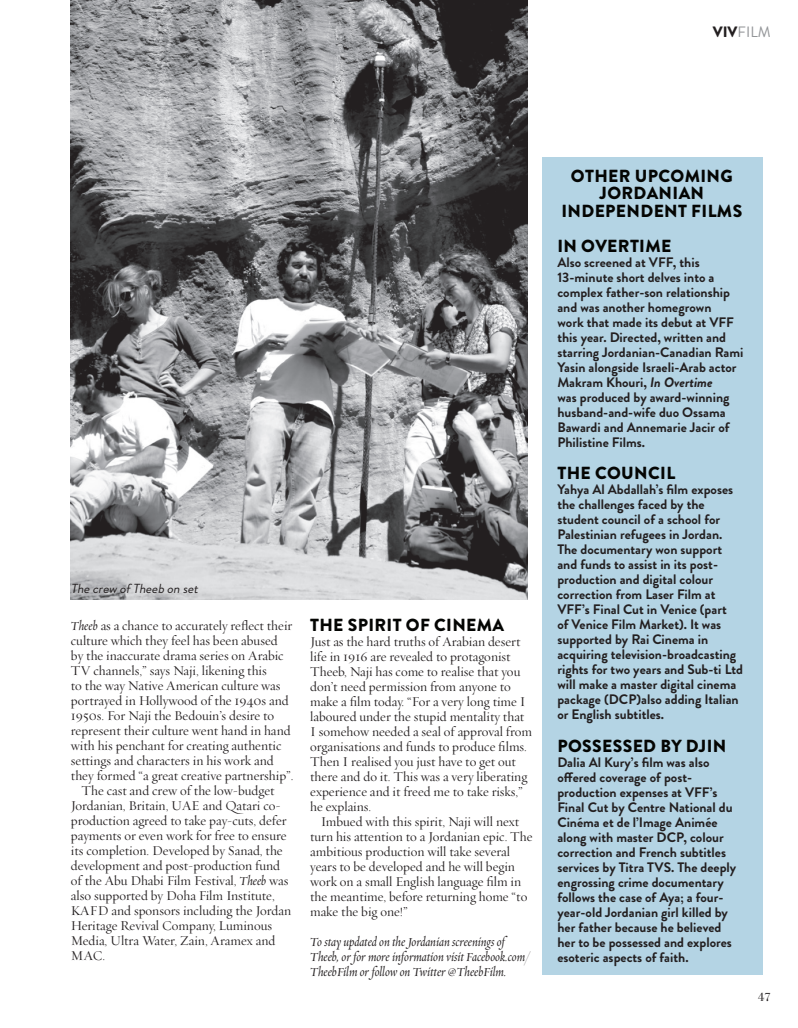
<style>
.page{position:relative;width:798px;height:1028px;background:#fff}
.page>*{position:absolute;margin:0;border:0;box-sizing:border-box;transform-origin:0 0}
.t1{font:900 17.5px/17.5px "Brandon Grotesque";letter-spacing:.02em;color:#040503;text-align:center}
.t2{font:15px "Brandon Grotesque";color:#939598}
.t3{font:13.75px/15px "Requiem Display";color:#231f20}
.t4{font:700 13.75px/15px "Brandon Grotesque";color:#231f20}
.t5{font:italic 13.75px/15px "Requiem Display";color:#231f20}
.t6{font:italic 13.12px "Brandon Grotesque";color:#231f20}
.t7{font:12.5px "Bodoni";color:#231f20}
.s1{font-weight:900;color:#231f20}
.s2{font-style:italic}
</style>
<div class="page">
<div style="left:541px;top:158px;width:221px;height:816px;background:#b4d4e4"></div>
<img style="left:71px;top:0;width:456px;height:599px">
<p class="t2" style="left:712px;top:21px;width:59px"><span class="s1">VIV</span>FILM</p>
<p class="t6" style="left:71px;top:579px;width:132px">Thecrew of Theeb on set</p>
<p class="t3" style="left:71px;top:617px;width:223px"><span class="s2">Theeb</span> as a chance to accurately reflect their</p>
<p class="t3" style="left:71px;top:632px;width:208px">culture which they feel has been abused</p>
<p class="t3" style="left:71px;top:647px;width:214px">by the inaccurate drama series on Arabic</p>
<p class="t3" style="left:71px;top:662px;width:197px">TV channels,” says Naji, likening this</p>
<p class="t3" style="left:71px;top:677px;width:211px">to the way Native American culture was</p>
<p class="t3" style="left:71px;top:692px;width:219px">portrayed in Hollywood of the 1940s and</p>
<p class="t3" style="left:71px;top:707px;width:205px">1950s. For Naji the Bedouin’s desire to</p>
<p class="t3" style="left:71px;top:722px;width:221px">represent their culture went hand in hand</p>
<p class="t3" style="left:71px;top:737px;width:212px">with his penchant for creating authentic</p>
<p class="t3" style="left:71px;top:752px;width:204px">settings and characters in his work and</p>
<p class="t3" style="left:71px;top:767px;width:224px">they formed “a great creative partnership”.</p>
<p class="t3" style="left:81px;top:782px;width:194px">The cast and crew of the low-budget</p>
<p class="t3" style="left:71px;top:797px;width:211px">Jordanian, Britain, UAE and Qatari co-</p>
<p class="t3" style="left:71px;top:812px;width:217px">production agreed to take pay-cuts, defer</p>
<p class="t3" style="left:71px;top:827px;width:217px">payments or even work for free to ensure</p>
<p class="t3" style="left:71px;top:842px;width:213px">its completion. Developed by Sanad, the</p>
<p class="t3" style="left:71px;top:857px;width:211px">development and post-production fund</p>
<p class="t3" style="left:71px;top:872px;width:219px">of the Abu Dhabi Film Festival, <span class="s2">Theeb</span> was</p>
<p class="t3" style="left:71px;top:887px;width:205px">also supported by Doha Film Institute,</p>
<p class="t3" style="left:71px;top:902px;width:222px">KAFD and sponsors including the Jordan</p>
<p class="t3" style="left:71px;top:917px;width:203px">Heritage Revival Company, Luminous</p>
<p class="t3" style="left:71px;top:932px;width:206px">Media, Ultra Water, Zain, Aramex and</p>
<p class="t3" style="left:71px;top:947px;width:36px">MAC.</p>
<p class="t1" style="left:310px;top:616px;width:195px">THE SPIRIT OF CINEMA</p>
<p class="t3" style="left:310px;top:633px;width:223px">Just as the hard truths of Arabian desert life in 1916 are revealed to protagonist Theeb, Naji has come to realise that you don’t need permission from anyone to make a film today. “For a very long time I laboured under the stupid mentality that I somehow needed a seal of approval from organisations and funds to produce films.<br>Then I realised you just have to get out there and do it. This was a very liberating experience and it freed me to take risks,” he explains.</p>
<p class="t3" style="left:310px;top:813px;width:224px;text-indent:11px">Imbued with this spirit, Naji will next turn his attention to a Jordanian epic. The ambitious production will take several years to be developed and he will begin work on a small English language film in the meantime, before returning home “to make the big one!”</p>
<p class="t5" style="left:310px;top:934px;width:221px">To stay updated on the Jordanian screenings of<br>Theeb, or for more information visit Facebook.com/<br>TheebFilm or follow on Twitter @TheebFilm.</p>
<p class="t1" style="left:561px;top:167px;width:182px">OTHER UPCOMING<br>JORDANIAN<br>INDEPENDENT FILMS</p>
<p class="t1" style="left:557px;top:237px;width:115px">IN OVERTIME</p>
<p class="t4" style="left:557px;top:255px;width:187px">Also screened at VFF, this<br>13-minute short delves into a complex father-son relationship and was another homegrown<br>work that made its debut at VFF this year. Directed, written and starring Jordanian-Canadian Rami<br>Yasin alongside Israeli-Arab actor<br>Makram Khouri, <span class="s2">In Overtime<br></span>was produced by award-winning husband-and-wife duo Ossama<br>Bawardi and Annemarie Jacir of<br>Philistine Films.</p>
<p class="t1" style="left:557px;top:465px;width:119px">THE COUNCIL</p>
<p class="t4" style="left:557px;top:482px;width:187px">Yahya Al Abdallah’s film exposes the challenges faced by the student council of a school for<br>Palestinian refugees in Jordan.<br>The documentary won support and funds to assist in its post&shy;production and digital colour correction from Laser Film at<br>VFF’s Final Cut in Venice (part<br>of Venice Film Market). It was supported by Rai Cinema in acquiring television-broadcasting rights for two years and Sub-ti Ltd will make a master digital cinema package (DCP)also adding Italian or English subtitles.</p>
<p class="t1" style="left:557px;top:737px;width:170px">POSSESSED BY DJIN</p>
<p class="t4" style="left:557px;top:755px;width:180px">Dalia Al Kury’s film was also offered coverage of post&shy;production expenses at VFF’s<br>Final Cut by Centre National du<br>Cinéma et de l’Image Animée along with master DCP, colour correction and French subtitles services by Titra TVS. The deeply engrossing crime documentary follows the case of Aya; a four&shy;year-old Jordanian girl killed by her father because he believed her to be possessed and explores esoteric aspects of faith.</p>
<p class="t7" style="left:757px;top:989px;width:14px">47</p>
</div>
